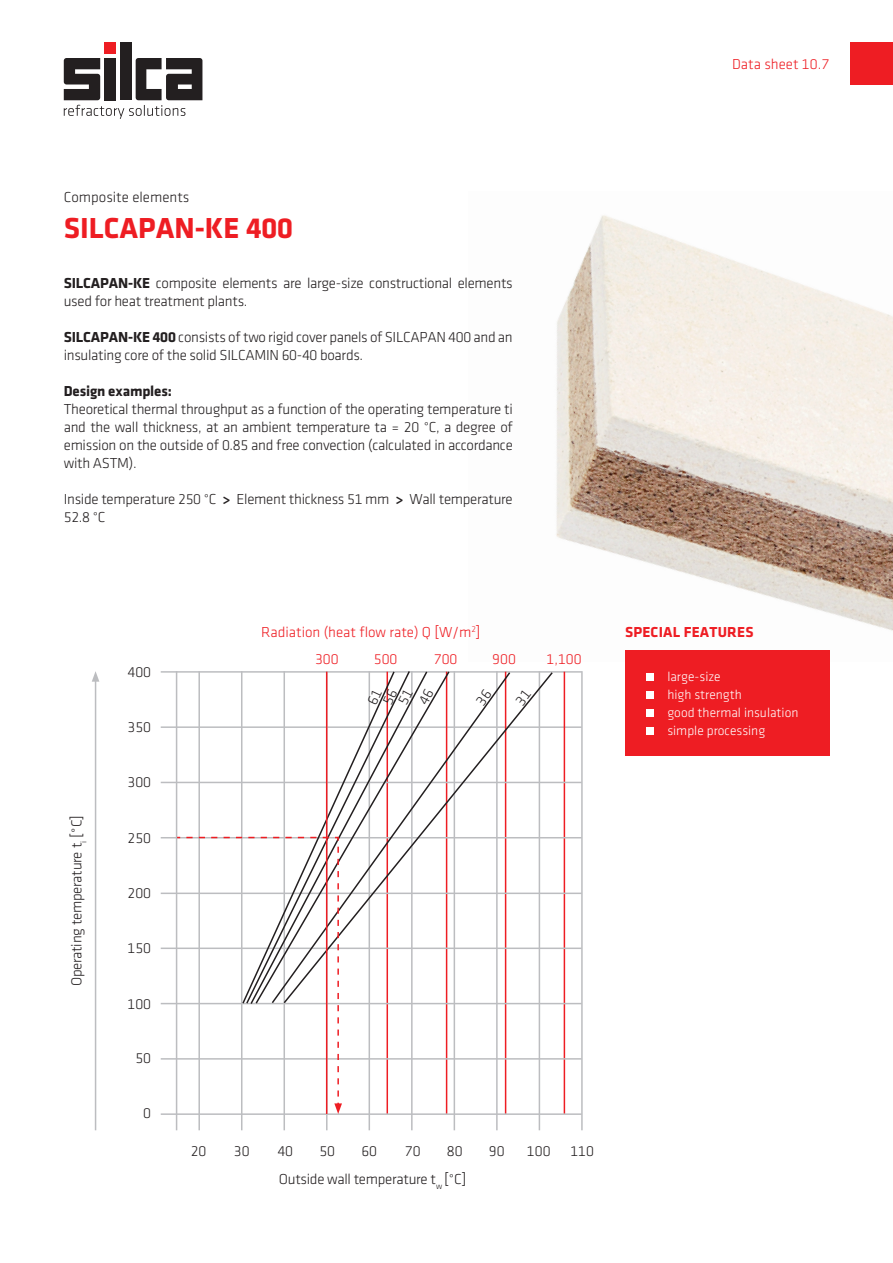
<style>
.page{position:relative;width:893px;height:1263px;background:#fff}
.page>*{position:absolute;margin:0;border:0;box-sizing:border-box;transform-origin:0 0}
.t1{font:700 30px "Klavika";color:#ee1d23}
.t2{font:15px/18px "Klavika Light TF";letter-spacing:-.02em;color:#231f20}
.t3{font:15px "Klavika Light TF";color:#ee1d23}
.t4{font:15px "Klavika Light TF";color:#231f20}
.t5{font:700 15px "Klavika";letter-spacing:-.01em;color:#231f20}
.t6{font:700 15px "Klavika";letter-spacing:.015em;color:#ee1d23}
.t7{font:13.5px "Klavika Light TF";color:#fff}
.s1{font-family:"Klavika";font-weight:700}
</style>
<div class="page">
<img style="left:556px;top:215px;width:337px;height:446px">
<div style="left:120px;top:43px;width:11px;height:57px;background:#231f20"></div>
<svg style="left:64px;top:58px;width:138px;height:61px"></svg>
<div style="left:105px;top:43px;width:11px;height:11px;background:#ee1d23"></div>
<div style="left:850px;top:43px;width:43px;height:42px;background:#ee1d23"></div>
<hr style="left:161px;top:671px;width:421px;height:2px;background:#bcbdc0">
<hr style="left:161px;top:726px;width:421px;height:2px;background:#bcbdc0">
<hr style="left:581px;top:671px;width:2px;height:459px;background:#bcbdc0">
<hr style="left:95px;top:679px;width:1px;height:451px;background:#bcbdc0">
<svg style="left:92px;top:671px;width:7px;height:11px"></svg>
<hr style="left:564px;top:672px;width:1px;height:442px;background:#ee1d23">
<hr style="left:505px;top:672px;width:1px;height:442px;background:#ee1d23">
<hr style="left:446px;top:672px;width:1px;height:442px;background:#ee1d23">
<hr style="left:387px;top:672px;width:1px;height:442px;background:#ee1d23">
<hr style="left:539px;top:671px;width:1px;height:459px;background:#bcbdc0">
<hr style="left:496px;top:671px;width:2px;height:459px;background:#bcbdc0">
<hr style="left:454px;top:671px;width:1px;height:459px;background:#bcbdc0">
<hr style="left:411px;top:671px;width:2px;height:459px;background:#bcbdc0">
<hr style="left:369px;top:671px;width:1px;height:459px;background:#bcbdc0">
<hr style="left:326px;top:671px;width:2px;height:459px;background:#bcbdc0">
<hr style="left:283px;top:671px;width:2px;height:459px;background:#bcbdc0">
<hr style="left:241px;top:671px;width:1px;height:459px;background:#bcbdc0">
<hr style="left:198px;top:671px;width:2px;height:459px;background:#bcbdc0">
<hr style="left:176px;top:671px;width:1px;height:459px;background:#bcbdc0">
<hr style="left:161px;top:782px;width:421px;height:1px;background:#bcbdc0">
<hr style="left:161px;top:837px;width:421px;height:1px;background:#bcbdc0">
<hr style="left:161px;top:892px;width:421px;height:2px;background:#bcbdc0">
<hr style="left:161px;top:947px;width:421px;height:2px;background:#bcbdc0">
<hr style="left:161px;top:1003px;width:421px;height:1px;background:#bcbdc0">
<hr style="left:161px;top:1058px;width:421px;height:1px;background:#bcbdc0">
<hr style="left:161px;top:1113px;width:421px;height:2px;background:#bcbdc0">
<svg style="left:512px;top:672px;width:42px;height:333px"></svg>
<svg style="left:451px;top:671px;width:61px;height:334px"></svg>
<svg style="left:429px;top:671px;width:22px;height:334px"></svg>
<svg style="left:411px;top:671px;width:18px;height:334px"></svg>
<svg style="left:396px;top:671px;width:15px;height:334px"></svg>
<svg style="left:242px;top:671px;width:154px;height:334px"></svg>
<hr style="left:326px;top:672px;width:1px;height:442px;background:#ee1d23">
<svg style="left:177px;top:836px;width:165px;height:278px"></svg>
<div style="left:625px;top:650px;width:204px;height:106px;background:#ee1d23"></div>
<div style="left:646px;top:673px;width:8px;height:7px;background:#fff"></div>
<div style="left:646px;top:691px;width:8px;height:7px;background:#fff"></div>
<div style="left:646px;top:709px;width:8px;height:7px;background:#fff"></div>
<div style="left:646px;top:727px;width:8px;height:7px;background:#fff"></div>
<svg style="left:368px;top:688px;width:45px;height:17px"></svg>
<svg style="left:419px;top:688px;width:15px;height:17px"></svg>
<svg style="left:476px;top:689px;width:16px;height:17px"></svg>
<svg style="left:515px;top:689px;width:16px;height:17px"></svg>
<p class="t3" style="left:732px;top:56px;width:99px">Data sheet 10.7</p>
<p class="t4" style="left:64px;top:189px;width:127px">Composite elements</p>
<p class="t1" style="left:64px;top:211px;width:231px">SILCAPAN-KE 400</p>
<p class="t2" style="left:64px;top:274px;width:450px"><span class="s1">SILCAPAN-KE</span> composite elements are large-size constructional elements used for heat treatment plants.</p>
<p class="t2" style="left:64px;top:328px;width:450px"><span class="s1">SILCAPAN-KE 400</span> consists of two rigid cover panels of SILCAPAN 400 and an insulating core of the solid SILCAMIN 60-40 boards.</p>
<p class="t5" style="left:64px;top:383px;width:110px">Design examples:</p>
<p class="t2" style="left:64px;top:400px;width:451px;text-align:justify">Theoretical thermal throughput as a function of the operating temperature ti and the wall thickness, at an ambient temperature ta = 20 °C, a degree of emission on the outside of 0.85 and free convection (calculated in accordance with ASTM).</p>
<p class="t2" style="left:64px;top:490px;width:451px">Inside temperature 250 °C <span class="s1">&gt;</span> Element thickness 51 mm <span class="s1">&gt;</span> Wall temperature<br>52.8 °C</p>
<p class="t2" style="left:68px;top:986px;width:173px;rotate:-90deg">Operating temperature t<sub>i</sub> [°C]</p>
<p class="t2" style="left:128px;top:663px;width:25px">400</p>
<p class="t2" style="left:128px;top:718px;width:25px">350</p>
<p class="t2" style="left:128px;top:773px;width:25px">300</p>
<p class="t2" style="left:128px;top:829px;width:25px">250</p>
<p class="t2" style="left:128px;top:884px;width:25px">200</p>
<p class="t2" style="left:128px;top:939px;width:25px">150</p>
<p class="t2" style="left:128px;top:995px;width:25px">100</p>
<p class="t2" style="left:135px;top:1049px;width:17px">50</p>
<p class="t2" style="left:143px;top:1104px;width:9px">0</p>
<p class="t3" style="left:261px;top:624px;width:221px">Radiation (heat flow rate) Q [W/m<sup>2</sup>]</p>
<p class="t3" style="left:315px;top:651px;width:25px">300</p>
<p class="t3" style="left:374px;top:651px;width:25px">500</p>
<p class="t3" style="left:434px;top:651px;width:25px">700</p>
<p class="t3" style="left:492px;top:651px;width:25px">900</p>
<p class="t3" style="left:547px;top:651px;width:37px">1,100</p>
<p class="t6" style="left:625px;top:623px;width:130px">SPECIAL FEATURES</p>
<p class="t7" style="left:667px;top:669px;width:55px">large-size</p>
<p class="t7" style="left:667px;top:687px;width:76px">high strength</p>
<p class="t7" style="left:667px;top:705px;width:133px">good thermal insulation</p>
<p class="t7" style="left:667px;top:723px;width:99px">simple processing</p>
<p class="t2" style="left:191px;top:1142px;width:17px">20</p>
<p class="t2" style="left:234px;top:1142px;width:17px">30</p>
<p class="t2" style="left:277px;top:1142px;width:17px">40</p>
<p class="t2" style="left:319px;top:1142px;width:17px">50</p>
<p class="t2" style="left:361px;top:1142px;width:17px">60</p>
<p class="t2" style="left:405px;top:1142px;width:17px">70</p>
<p class="t2" style="left:447px;top:1142px;width:17px">80</p>
<p class="t2" style="left:489px;top:1142px;width:17px">90</p>
<p class="t2" style="left:527px;top:1142px;width:25px">100</p>
<p class="t2" style="left:570px;top:1142px;width:25px">110</p>
<p class="t2" style="left:279px;top:1170px;width:189px">Outside wall temperature t<sub>w</sub> [°C]</p>
</div>
